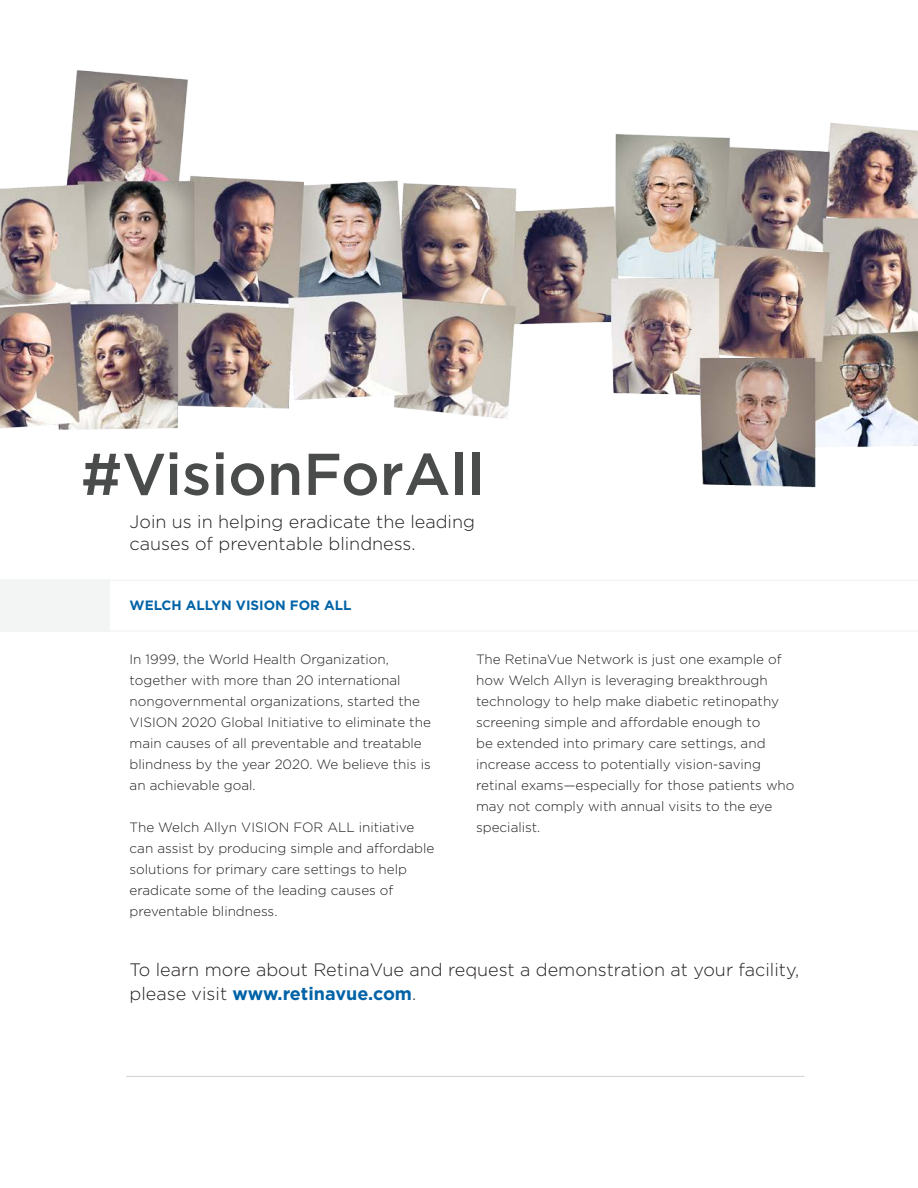
<style>
.page{position:relative;width:918px;height:1188px;background:#fff}
.page>*{position:absolute;margin:0;border:0;box-sizing:border-box;transform-origin:0 0}
.t1{font:500 58.8px "Gotham";color:#4a4b4b}
.t2{font:300 18px/24px "Gotham";color:#231f20}
.t3{font:300 13.5px/21px "Gotham";color:#231f20}
.t4{font:700 13.5px "Gotham";color:#0163a7}
.s1{font-weight:700;color:#0163a7}
</style>
<div class="page">
<img style="left:0;top:70px;width:918px;height:418px">
<hr style="left:126px;top:1076px;width:679px;height:1px;background:#d3d2d2">
<div style="left:0;top:580px;width:110px;height:52px;background:#f3f4f4"></div>
<svg style="left:110px;top:580px;width:808px;height:1px"></svg>
<p class="t1" style="left:81px;top:436px;width:405px">#VisionForAll</p>
<p class="t2" style="left:130px;top:511px;width:347px;line-height:21.6px">Join us in helping eradicate the leading causes of preventable blindness.</p>
<p class="t4" style="left:130px;top:596px;width:223px">WELCH ALLYN VISION FOR ALL</p>
<p class="t3" style="left:130px;top:649px;width:303px">In 1999, the World Health Organization, together with more than 20 international nongovernmental organizations, started the VISION 2020 Global Initiative to eliminate the main causes of all preventable and treatable blindness by the year 2020. We believe this is an achievable goal.</p>
<p class="t3" style="left:130px;top:817px;width:306px">The Welch Allyn VISION FOR ALL initiative can assist by producing simple and affordable solutions for primary care settings to help eradicate some of the leading causes of preventable blindness.</p>
<p class="t3" style="left:476px;top:649px;width:320px">The RetinaVue Network is just one example of how Welch Allyn is leveraging breakthrough technology to help make diabetic retinopathy screening simple and affordable enough to<br>be extended into primary care settings, and increase access to potentially vision-saving retinal exams—especially for those patients who may not comply with annual visits to the eye specialist.</p>
<p class="t2" style="left:130px;top:957px;width:671px">To learn more about RetinaVue and request a demonstration at your facility, please visit <span class="s1">www.retinavue.com</span>.</p>
</div>
